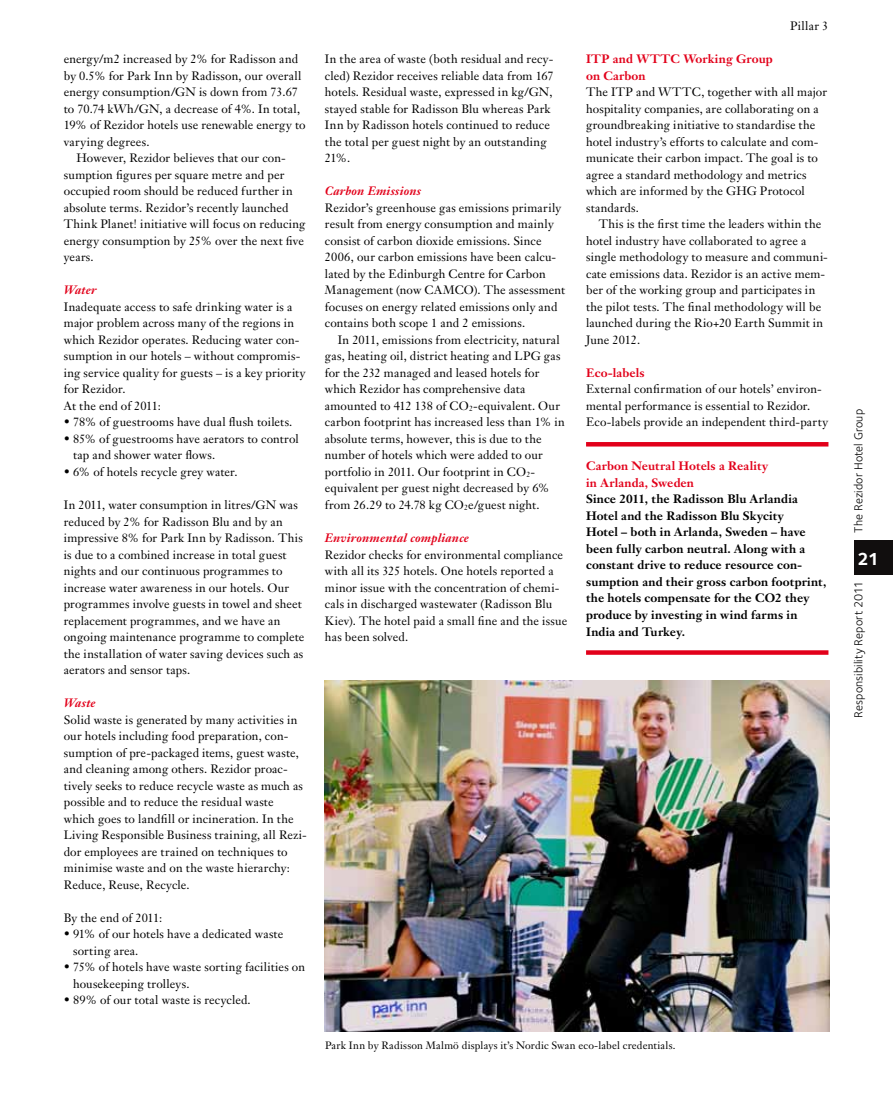
<style>
.page{position:relative;width:893px;height:1115px;background:#fff}
.page>*{position:absolute;margin:0;border:0;box-sizing:border-box;transform-origin:0 0}
.t1{font:700 18px "Foundry Sterling";color:#fff}
.t2{font:12px/16.5px "Janson Text LT Std";letter-spacing:.015em;color:#000}
.t3{font:700 12px/16.5px "Janson Text LT Std";letter-spacing:.01em;color:#000}
.t4{font:700 12px/16.5px "Janson Text LT Std";letter-spacing:.015em;color:#e2001a}
.t5{font:italic 700 12px "Janson Text LT Std";letter-spacing:.02em;color:#e2001a}
.t6{font:12px "Foundry Sterling";letter-spacing:.015em;color:#000}
.t7{font:10.5px "Janson Text LT Std";letter-spacing:.02em;color:#000}
</style>
<div class="page">
<div style="left:855px;top:540px;width:38px;height:34px;background:#110e0e"></div>
<hr style="left:586px;top:442px;width:242px;height:4px;background:#e2001a">
<svg style="left:586px;top:650px;width:242px;height:4px"></svg>
<img style="left:325px;top:680px;width:504px;height:351px">
<p class="t2" style="left:64px;top:51px;width:236px">energy/m2 increased by 2% for Radisson and</p>
<p class="t2" style="left:64px;top:67px;width:239px">by 0.5% for Park Inn by Radisson, our overall</p>
<p class="t2" style="left:64px;top:84px;width:236px">energy consumption/GN is down from 73.67</p>
<p class="t2" style="left:64px;top:100px;width:238px">to 70.74 kWh/GN, a decrease of 4%. In total,</p>
<p class="t2" style="left:64px;top:117px;width:243px">19% of Rezidor hotels use renewable energy to</p>
<p class="t2" style="left:64px;top:133px;width:87px">varying degrees.</p>
<p class="t2" style="left:77px;top:150px;width:211px">However, Rezidor believes that our con-</p>
<p class="t2" style="left:64px;top:166px;width:222px">sumption figures per square metre and per</p>
<p class="t2" style="left:64px;top:183px;width:230px">occupied room should be reduced further in</p>
<p class="t2" style="left:64px;top:199px;width:226px">absolute terms. Rezidor’s recently launched</p>
<p class="t2" style="left:64px;top:216px;width:243px">Think Planet! initiative will focus on reducing</p>
<p class="t2" style="left:64px;top:232px;width:242px">energy consumption by 25% over the next five</p>
<p class="t2" style="left:64px;top:249px;width:31px">years.</p>
<p class="t5" style="left:64px;top:282px;width:34px">Water</p>
<p class="t2" style="left:64px;top:298px;width:243px">Inadequate access to safe drinking water is a major problem across many of the regions in which Rezidor operates. Reducing water con&shy;sumption in our hotels – without compromis&shy;ing service quality for guests – is a key priority for Rezidor.<br>At the end of 2011:</p>
<p class="t2" style="left:64px;top:414px;width:230px">• 78% of guestrooms have dual flush toilets.</p>
<p class="t2" style="left:73px;top:430px;width:227px;text-indent:-9px">• 85% of guestrooms have aerators to control tap and shower water flows.</p>
<p class="t2" style="left:64px;top:463px;width:175px">• 6% of hotels recycle grey water.</p>
<p class="t2" style="left:64px;top:496px;width:242px">In 2011, water consumption in litres/GN was reduced by 2% for Radisson Blu and by an impressive 8% for Park Inn by Radisson. This is due to a combined increase in total guest nights and our continuous programmes to increase water awareness in our hotels. Our programmes involve guests in towel and sheet replacement programmes, and we have an ongoing maintenance programme to complete the installation of water saving devices such as aerators and sensor taps.</p>
<p class="t5" style="left:64px;top:695px;width:33px">Waste</p>
<p class="t2" style="left:64px;top:711px;width:245px">Solid waste is generated by many activities in our hotels including food preparation, con&shy;sumption of pre-packaged items, guest waste, and cleaning among others. Rezidor proac&shy;tively seeks to reduce recycle waste as much as possible and to reduce the residual waste which goes to landfill or incineration. In the Living Responsible Business training, all Rezi&shy;dor employees are trained on techniques to minimise waste and on the waste hierarchy:<br>Reduce, Reuse, Recycle.</p>
<p class="t2" style="left:64px;top:909px;width:100px">By the end of 2011:</p>
<p class="t2" style="left:73px;top:925px;width:212px;text-indent:-9px">• 91% of our hotels have a dedicated waste sorting area.</p>
<p class="t2" style="left:73px;top:958px;width:233px;text-indent:-9px">• 75% of hotels have waste sorting facilities on housekeeping trolleys.</p>
<p class="t2" style="left:64px;top:991px;width:188px">• 89% of our total waste is recycled.</p>
<p class="t2" style="left:325px;top:51px;width:230px">In the area of waste (both residual and recy&shy;cled) Rezidor receives reliable data from 167 hotels. Residual waste, expressed in kg/GN, stayed stable for Radisson Blu whereas Park Inn by Radisson hotels continued to reduce the total per guest night by an outstanding 21%.</p>
<p class="t5" style="left:325px;top:183px;width:98px">Carbon Emissions</p>
<p class="t2" style="left:325px;top:199px;width:242px">Rezidor’s greenhouse gas emissions primarily result from energy consumption and mainly consist of carbon dioxide emissions. Since 2006, our carbon emissions have been calcu&shy;lated by the Edinburgh Centre for Carbon Management (now CAMCO). The assessment focuses on energy related emissions only and contains both scope 1 and 2 emissions.</p>
<p class="t2" style="left:325px;top:331px;width:241px;text-indent:13px">In 2011, emissions from electricity, natural gas, heating oil, district heating and LPG gas for the 232 managed and leased hotels for which Rezidor has comprehensive data amounted to 412 138 of CO<sub>2</sub>-equivalent. Our carbon footprint has increased less than 1% in absolute terms, however, this is due to the number of hotels which were added to our portfolio in 2011. Our footprint in CO<sub>2</sub>- equivalent per guest night decreased by 6% from 26.29 to 24.78 kg CO<sub>2</sub>e/guest night.</p>
<p class="t5" style="left:325px;top:530px;width:146px">Environmental compliance</p>
<p class="t2" style="left:325px;top:546px;width:244px">Rezidor checks for environmental compliance with all its 325 hotels. One hotels reported a minor issue with the concentration of chemi&shy;cals in discharged wastewater (Radisson Blu Kiev). The hotel paid a small fine and the issue has been solved.</p>
<p class="t2" style="left:790px;top:18px;width:40px">Pillar 3</p>
<p class="t4" style="left:586px;top:50px;width:188px">ITP and WTTC Working Group on Carbon</p>
<p class="t2" style="left:586px;top:84px;width:242px">The ITP and WTTC, together with all major hospitality companies, are collaborating on a groundbreaking initiative to standardise the hotel industry’s efforts to calculate and com&shy;municate their carbon impact. The goal is to agree a standard methodology and metrics which are informed by the GHG Protocol standards.</p>
<p class="t2" style="left:586px;top:216px;width:243px;text-indent:13px">This is the first time the leaders within the hotel industry have collaborated to agree a single methodology to measure and communi&shy;cate emissions data. Rezidor is an active mem&shy;ber of the working group and participates in the pilot tests. The final methodology will be launched during the Rio+20 Earth Summit in June 2012.</p>
<p class="t4" style="left:586px;top:364px;width:60px">Eco-labels</p>
<p class="t2" style="left:586px;top:381px;width:244px">External confirmation of our hotels’ environ&shy;mental performance is essential to Rezidor.<br>Eco-labels provide an independent third-party</p>
<p class="t4" style="left:586px;top:457px;width:184px">Carbon Neutral Hotels a Reality in Arlanda, Sweden</p>
<p class="t3" style="left:586px;top:490px;width:242px">Since 2011, the Radisson Blu Arlandia Hotel and the Radisson Blu Skycity<br>Hotel – both in Arlanda, Sweden – have been fully carbon neutral. Along with a constant drive to reduce resource con&shy;sumption and their gross carbon footprint, the hotels compensate for the CO2 they produce by investing in wind farms in India and Turkey.</p>
<p class="t7" style="left:325px;top:1038px;width:352px">Park Inn by Radisson Malmö displays it’s Nordic Swan eco-label credentials.</p>
<p class="t6" style="left:852px;top:532px;width:125px;rotate:-90deg">The Rezidor Hotel Group</p>
<h1 class="t1" style="left:857px;top:547px;width:24px">21</h1>
<p class="t6" style="left:852px;top:717px;width:138px;rotate:-90deg">Responsibility Report 2011</p>
</div>
